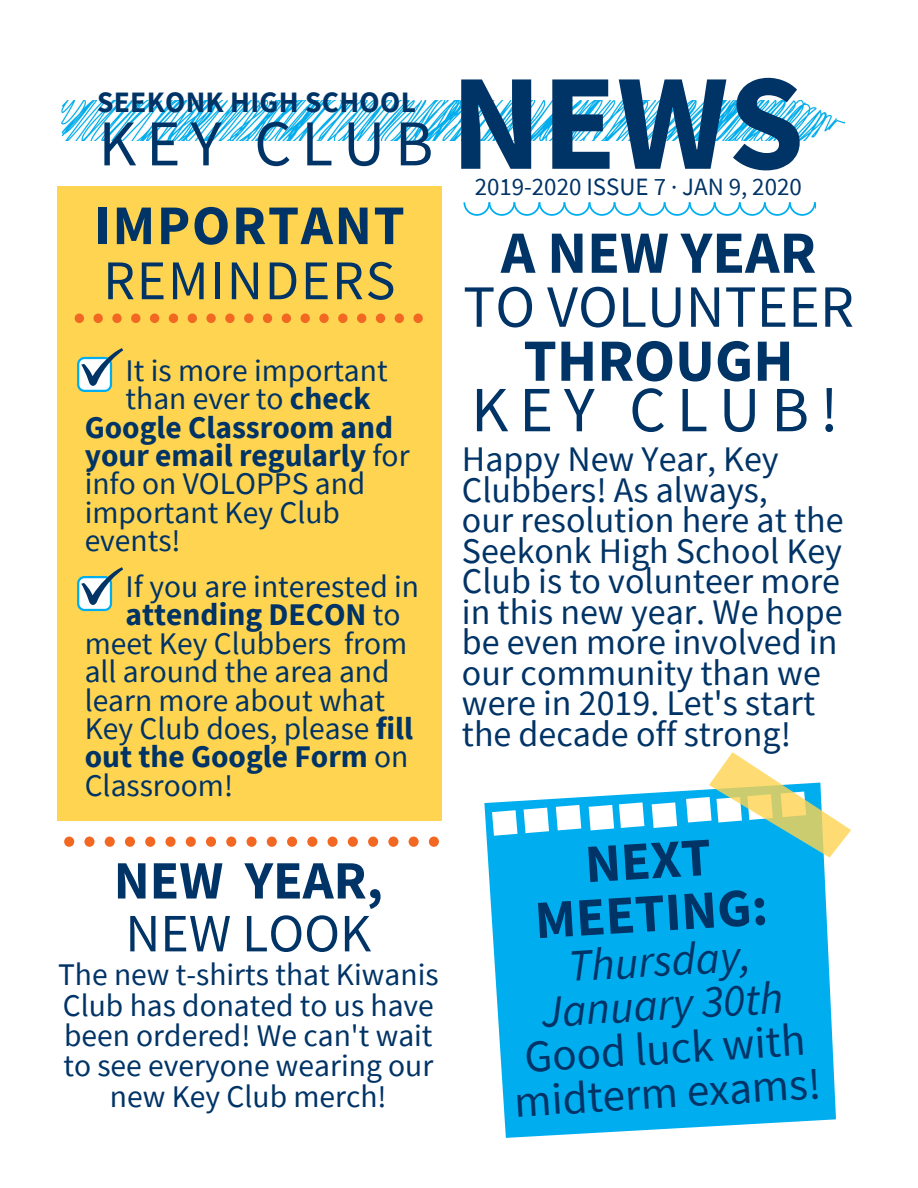
<style>
.page{position:relative;width:918px;height:1188px;background:#fff}
.page>*{position:absolute;margin:0;border:0;box-sizing:border-box;transform-origin:0 0}
.t1{font:700 136.95px "Source Sans Pro";color:#036}
.t2{font:65.4px "Source Sans Pro";letter-spacing:.15em;color:#036}
.t3{font:64.5px "Source Sans Pro";letter-spacing:.165em;color:#036}
.t4{font:700 60px "Source Sans Pro";color:#036}
.t5{font:60px "Source Sans Pro";color:#036}
.t6{font:700 55.95px "Source Sans Pro";letter-spacing:.03em;color:#036}
.t7{font:55.95px "Source Sans Pro";letter-spacing:.03em;color:#036}
.t8{font:700 54px/52.8px "Source Sans Pro";color:#036;text-align:center}
.t9{font:54px "Source Sans Pro";color:#036}
.t10{font:45px/44.1px "Source Sans Pro";color:#036}
.t11{font:italic 45px/43.8px "Source Sans Pro";color:#036;text-align:center}
.t12{font:36px/30.5px "Source Sans Pro";color:#036}
.t13{font:31.5px/30.3px "Source Sans Pro";color:#036;text-align:center}
.t14{font:700 31.5px "Source Sans Pro";color:#036}
.t15{font:700 29.55px "Source Sans Pro";letter-spacing:.01em;color:#036}
.t16{font:24.9px "Source Sans Pro";color:#036}
.s1{font-weight:700}
.s2{font-weight:400}
</style>
<div class="page">
<img style="left:62px;top:100px;width:783px;height:41px">
<div style="left:57px;top:186px;width:385px;height:634px;background:#fed450"></div>
<div style="left:169px;top:314px;width:9px;height:9px;background:#f26722;border-radius:50%"></div>
<div style="left:188px;top:314px;width:9px;height:9px;background:#f26722;border-radius:50%"></div>
<div style="left:150px;top:314px;width:9px;height:9px;background:#f26722;border-radius:50%"></div>
<div style="left:225px;top:314px;width:10px;height:9px;background:#f26722;border-radius:50%"></div>
<svg style="left:75px;top:314px;width:9px;height:9px"></svg>
<div style="left:244px;top:314px;width:9px;height:9px;background:#f26722;border-radius:50%"></div>
<div style="left:93px;top:314px;width:10px;height:9px;background:#f26722;border-radius:50%"></div>
<div style="left:112px;top:314px;width:10px;height:9px;background:#f26722;border-radius:50%"></div>
<div style="left:131px;top:314px;width:9px;height:9px;background:#f26722;border-radius:50%"></div>
<div style="left:206px;top:314px;width:10px;height:9px;background:#f26722;border-radius:50%"></div>
<div style="left:357px;top:314px;width:9px;height:9px;background:#f26722;border-radius:50%"></div>
<div style="left:376px;top:314px;width:9px;height:9px;background:#f26722;border-radius:50%"></div>
<div style="left:395px;top:314px;width:9px;height:9px;background:#f26722;border-radius:50%"></div>
<div style="left:413px;top:314px;width:10px;height:9px;background:#f26722;border-radius:50%"></div>
<div style="left:338px;top:314px;width:10px;height:9px;background:#f26722;border-radius:50%"></div>
<div style="left:282px;top:314px;width:9px;height:9px;background:#f26722;border-radius:50%"></div>
<div style="left:301px;top:314px;width:9px;height:9px;background:#f26722;border-radius:50%"></div>
<div style="left:263px;top:314px;width:9px;height:9px;background:#f26722;border-radius:50%"></div>
<div style="left:319px;top:314px;width:10px;height:9px;background:#f26722;border-radius:50%"></div>
<svg style="left:463px;top:202px;width:353px;height:14px"></svg>
<svg style="left:77px;top:348px;width:46px;height:44px"></svg>
<svg style="left:77px;top:567px;width:46px;height:44px"></svg>
<div style="left:165px;top:837px;width:11px;height:10px;background:#f26722;border-radius:50%"></div>
<div style="left:186px;top:837px;width:10px;height:10px;background:#f26722;border-radius:50%"></div>
<div style="left:145px;top:837px;width:10px;height:10px;background:#f26722;border-radius:50%"></div>
<div style="left:226px;top:837px;width:10px;height:10px;background:#f26722;border-radius:50%"></div>
<svg style="left:64px;top:837px;width:10px;height:10px"></svg>
<div style="left:247px;top:837px;width:10px;height:10px;background:#f26722;border-radius:50%"></div>
<div style="left:84px;top:837px;width:10px;height:10px;background:#f26722;border-radius:50%"></div>
<div style="left:105px;top:837px;width:10px;height:10px;background:#f26722;border-radius:50%"></div>
<div style="left:125px;top:837px;width:10px;height:10px;background:#f26722;border-radius:50%"></div>
<div style="left:206px;top:837px;width:10px;height:10px;background:#f26722;border-radius:50%"></div>
<div style="left:368px;top:837px;width:10px;height:10px;background:#f26722;border-radius:50%"></div>
<div style="left:388px;top:837px;width:10px;height:10px;background:#f26722;border-radius:50%"></div>
<div style="left:409px;top:837px;width:10px;height:10px;background:#f26722;border-radius:50%"></div>
<div style="left:429px;top:837px;width:10px;height:10px;background:#f26722;border-radius:50%"></div>
<div style="left:348px;top:837px;width:10px;height:10px;background:#f26722;border-radius:50%"></div>
<div style="left:287px;top:837px;width:10px;height:10px;background:#f26722;border-radius:50%"></div>
<div style="left:307px;top:837px;width:10px;height:10px;background:#f26722;border-radius:50%"></div>
<div style="left:267px;top:837px;width:10px;height:10px;background:#f26722;border-radius:50%"></div>
<div style="left:328px;top:837px;width:10px;height:10px;background:#f26722;border-radius:50%"></div>
<svg style="left:484px;top:789px;width:352px;height:349px;background:#1fb7f0"></svg>
<svg style="left:709px;top:752px;width:142px;height:106px"></svg>
<p class="t15" style="left:97px;top:83px;width:320px">SEEKONK HIGH SCHOOL</p>
<h2 class="t2" style="left:99px;top:101px;width:336px">KEY CLUB</h2>
<h3 class="t6" style="left:94px;top:189px;width:312px">IMPORTANT</h3>
<h3 class="t7" style="left:103px;top:244px;width:294px">REMINDERS</h3>
<p class="t13" style="left:126px;top:354px;width:264px">It is more important</p>
<p class="t13" style="left:126px;top:383px;width:247px">than ever to <span class="s1">check</span></p>
<p class="t14" style="left:85px;top:407px;width:310px">Google Classroom and</p>
<p class="t14" style="left:85px;top:435px;width:326px">your email regularly <span class="s2">for</span></p>
<p class="t13" style="left:85px;top:468px;width:282px">info on VOLOPPS and</p>
<p class="t13" style="left:85px;top:496px;width:257px">important Key Club</p>
<p class="t13" style="left:85px;top:525px;width:98px">events!</p>
<p class="t13" style="left:126px;top:571px;width:295px">If you are interested in</p>
<p class="t14" style="left:126px;top:594px;width:276px">attending DECON <span class="s2">to</span></p>
<p class="t13" style="left:85px;top:627px;width:324px">meet Key Clubbers from</p>
<p class="t13" style="left:85px;top:656px;width:306px">all around the area and</p>
<p class="t13" style="left:85px;top:684px;width:302px">learn more about what</p>
<p class="t13" style="left:85px;top:713px;width:330px">Key Club does, please <span class="s1">fill</span></p>
<p class="t14" style="left:85px;top:736px;width:325px">out the Google Form <span class="s2">on</span></p>
<p class="t13" style="left:85px;top:769px;width:150px">Classroom!</p>
<h3 class="t8" style="left:114px;top:853px;width:271px">NEW YEAR,</h3>
<h3 class="t9" style="left:125px;top:898px;width:247px">NEW LOOK</h3>
<p class="t13" style="left:58px;top:959px;width:382px">The new t-shirts that Kiwanis<br>Club has donated to us have been ordered! We can't wait to see everyone wearing our new Key Club merch!</p>
<h1 class="t1" style="left:451px;top:34px;width:355px">NEWS</h1>
<p class="t16" style="left:475px;top:171px;width:329px">2019-2020 ISSUE 7 · JAN 9, 2020</p>
<h3 class="t4" style="left:501px;top:214px;width:317px">A NEW YEAR</h3>
<h3 class="t5" style="left:463px;top:268px;width:392px">TO VOLUNTEER</h3>
<h3 class="t4" style="left:523px;top:322px;width:272px">THROUGH</h3>
<h3 class="t3" style="left:471px;top:368px;width:369px">KEY CLUB!</h3>
<p class="t12" style="left:462px;top:443px;width:383px">Happy New Year, Key<br>Clubbers! As always,<br>our resolution here at the<br>Seekonk High School Key<br>Club is to volunteer more in this new year. We hope be even more involved in our community than we were in 2019. Let's start the decade off strong!</p>
<h3 class="t8" style="left:531px;top:839px;width:235px;rotate:-3deg">NEXT<br>MEETING:</h3>
<h3 class="t11" style="left:538px;top:944px;width:243px;rotate:-3deg">Thursday,<br>January 30th</h3>
<h3 class="t10" style="left:511px;top:1034px;width:309px;rotate:-3deg">Good luck with midterm exams!</h3>
</div>
